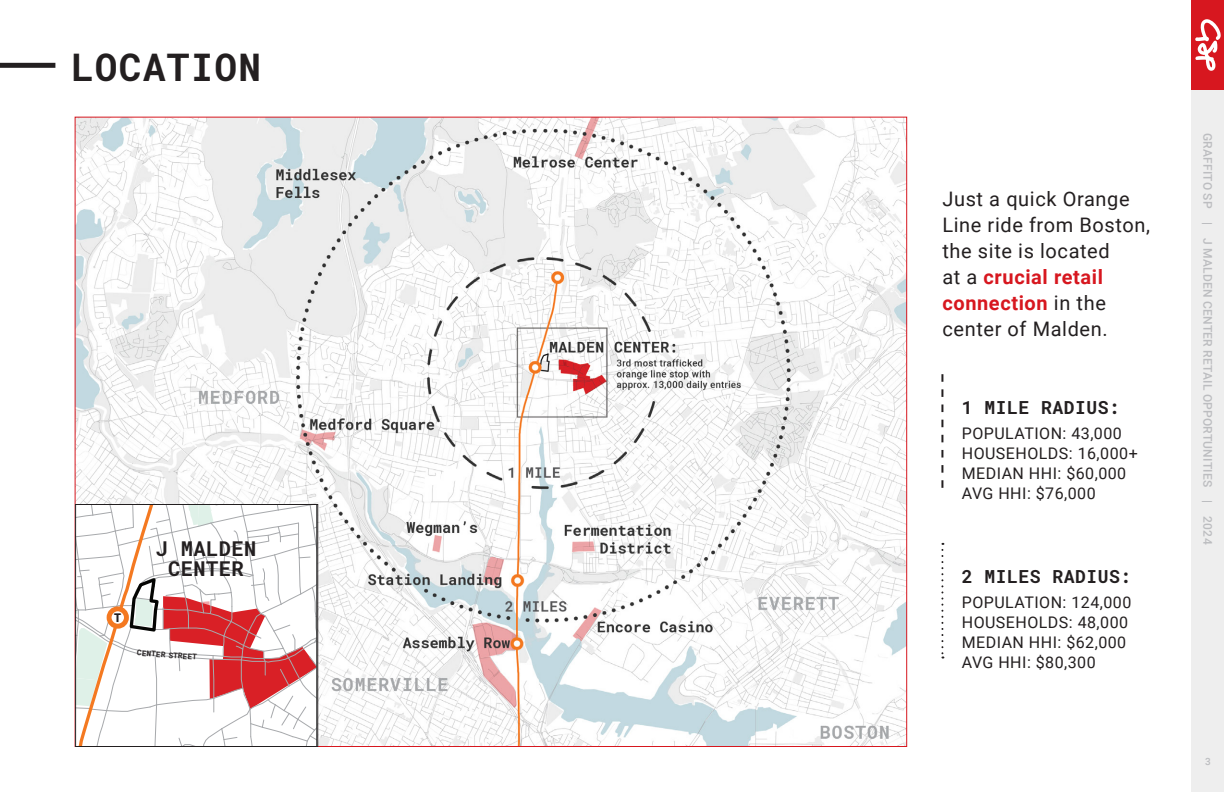
<style>
.page{position:relative;width:1224px;height:792px;background:#fff}
.page>*{position:absolute;margin:0;border:0;box-sizing:border-box;transform-origin:0 0}
.t1{font:700 38px "Roboto Mono";letter-spacing:.03em;color:#231f20}
.t2{font:700 20.4px/20.2px "Roboto Mono";letter-spacing:.02em;color:#231f20;text-align:center}
.t3{font:20px/26px "Roboto";letter-spacing:.03em;color:#231f20}
.t4{font:700 18px "Roboto Mono";letter-spacing:.03em;color:#231f20}
.t5{font:16px "Roboto";letter-spacing:.03em;color:#231f20}
.t6{font:700 12.8px "Myriad Pro";color:#231f20}
.t7{font:500 12px "Roboto";letter-spacing:.02em;color:#bcbdc0}
.t8{font:500 10px "Roboto";color:#bcbdc0}
.t9{font:700 7.7px "Roboto Mono";color:#231f20}
.s1{font-weight:700;color:#d7171f}
</style>
<div class="page">
<img style="left:77px;top:119px;width:828px;height:626px">
<div style="left:0;top:63px;width:55px;height:5px;background:#231f20"></div>
<svg style="left:941px;top:374px;width:2px;height:114px"></svg>
<svg style="left:941px;top:543px;width:2px;height:116px"></svg>
<svg style="left:77px;top:506px;width:239px;height:239px"></svg>
<div style="left:75px;top:504px;width:243px;height:243px;border:1px solid #231f20"></div>
<div style="left:1192px;top:89px;width:32px;height:703px;background:#eee"></div>
<div style="left:1192px;top:0;width:32px;height:90px;background:#d7171f"></div>
<svg style="left:1195px;top:19px;width:26px;height:52px"></svg>
<p class="t1" style="left:71px;top:41px;width:192px">LOCATION</p>
<p class="t6" style="left:114px;top:610px;width:9px">T</p>
<p class="t2" style="left:155px;top:538px;width:102px">J MALDEN<br>CENTER</p>
<p class="t9" style="left:137px;top:647px;width:61px;rotate:4deg">CENTER STREET</p>
<p class="t3" style="left:942px;top:185px;width:209px">Just a quick Orange<br>Line ride from Boston, the site is located<br>at a <span class="s1">crucial retail connection</span> in the center of Malden.</p>
<p class="t4" style="left:962px;top:395px;width:160px">1 MILE RADIUS:</p>
<p class="t5" style="left:962px;top:422px;width:162px">POPULATION: 43,000</p>
<p class="t5" style="left:962px;top:442px;width:177px">HOUSEHOLDS: 16,000+</p>
<p class="t5" style="left:962px;top:462px;width:166px">MEDIAN HHI: $60,000</p>
<p class="t5" style="left:962px;top:482px;width:135px">AVG HHI: $76,000</p>
<p class="t4" style="left:962px;top:564px;width:171px">2 MILES RADIUS:</p>
<p class="t5" style="left:962px;top:591px;width:171px">POPULATION: 124,000</p>
<p class="t5" style="left:962px;top:611px;width:168px">HOUSEHOLDS: 48,000</p>
<p class="t5" style="left:962px;top:631px;width:166px">MEDIAN HHI: $62,000</p>
<p class="t5" style="left:962px;top:651px;width:135px">AVG HHI: $80,300</p>
<p class="t7" style="left:1216px;top:133px;width:413px;rotate:90deg">GRAFFITO SP | J MALDEN CENTER RETAIL OPPORTUNITIES | 2024</p>
<p class="t8" style="left:1205px;top:754px;width:7px">3</p>
</div>
